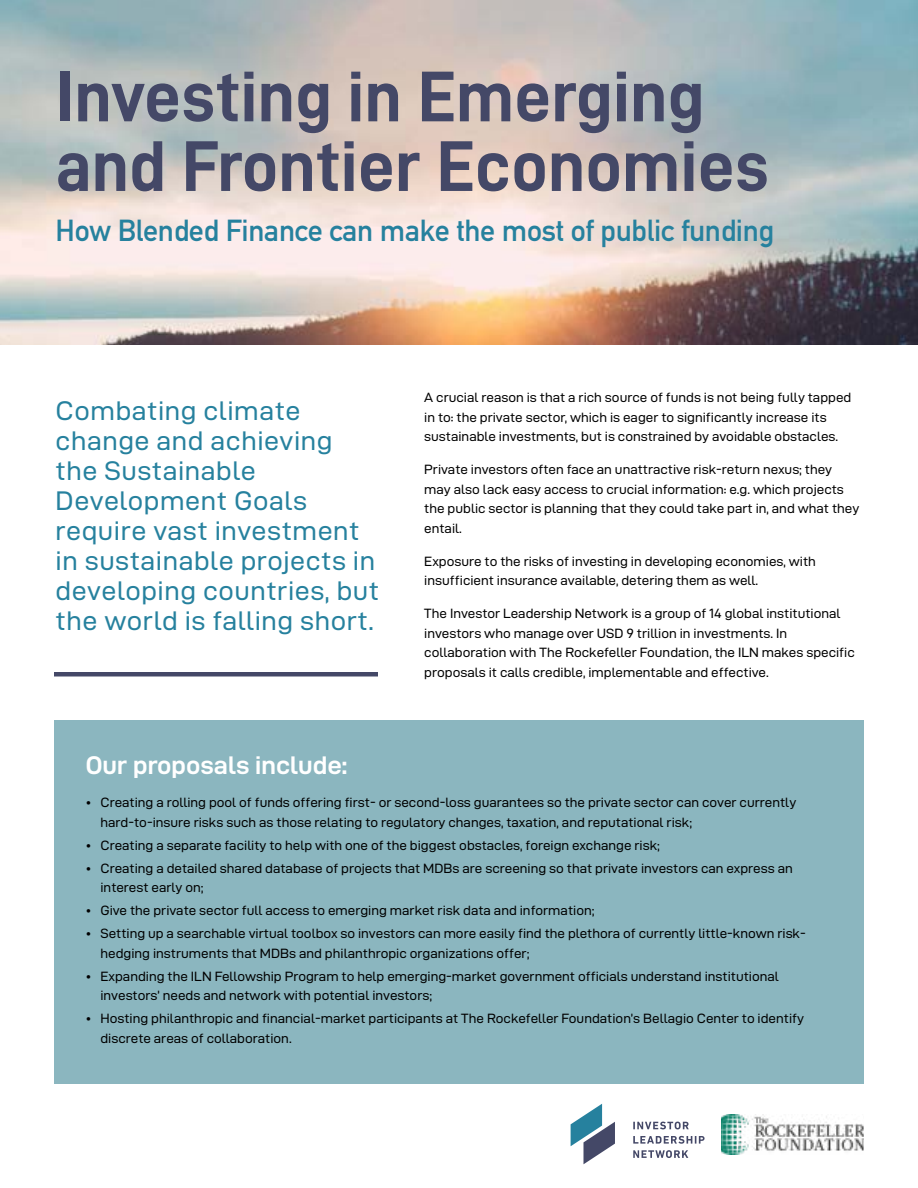
<style>
.page{position:relative;width:918px;height:1188px;background:#fff}
.page>*{position:absolute;margin:0;border:0;box-sizing:border-box;transform-origin:0 0}
.t1{font:72px/69.6px "D DIN Bold";color:#444867}
.t2{font:700 30px "DIN Alternate";letter-spacing:-.01em;color:#26819e}
.t3{font:27px/30px "D DIN Exp";letter-spacing:.02em;color:#26819e}
.t4{font:25.5px "D DIN Exp Bold";color:#fff}
.t5{font:13.5px/19.5px "D DIN Exp";color:#000}
</style>
<div class="page">
<div style="left:54px;top:720px;width:810px;height:364px;background:#8bb6bf"></div>
<img style="left:0;top:0;width:918px;height:344px">
<svg style="left:633px;top:1150px;width:55px;height:8px"></svg>
<svg style="left:633px;top:1136px;width:72px;height:8px"></svg>
<svg style="left:633px;top:1122px;width:56px;height:7px"></svg>
<svg style="left:571px;top:1104px;width:44px;height:60px"></svg>
<img style="left:722px;top:1114px;width:142px;height:40px">
<hr style="left:54px;top:672px;width:324px;height:4px;background:#444867">
<h1 class="t1" style="left:56px;top:60px;width:715px">Investing in Emerging and Frontier Economies</h1>
<h2 class="t2" style="left:56px;top:208px;width:720px">How Blended Finance can make the most of public funding</h2>
<h3 class="t3" style="left:56px;top:395px;width:325px">Combating climate change and achieving the Sustainable<br>Development Goals require vast investment in sustainable projects in developing countries, but the world is falling short.</h3>
<p class="t5" style="left:424px;top:388px;width:429px">A crucial reason is that a rich source of funds is not being fully tapped in to: the private sector, which is eager to significantly increase its sustainable investments, but is constrained by avoidable obstacles.</p>
<p class="t5" style="left:424px;top:460px;width:437px">Private investors often face an unattractive risk-return nexus; they may also lack easy access to crucial information: e.g. which projects the public sector is planning that they could take part in, and what they entail.</p>
<p class="t5" style="left:424px;top:551px;width:393px">Exposure to the risks of investing in developing economies, with insufficient insurance available, detering them as well.</p>
<p class="t5" style="left:424px;top:604px;width:432px">The Investor Leadership Network is a group of 14 global institutional investors who manage over USD 9 trillion in investments. In collaboration with The Rockefeller Foundation, the ILN makes specific proposals it calls credible, implementable and effective.</p>
<h3 class="t4" style="left:86px;top:751px;width:263px">Our proposals include:</h3>
<p class="t5" style="left:100px;top:793px;width:697px;text-indent:-15px">• Creating a rolling pool of funds offering first- or second-loss guarantees so the private sector can cover currently hard-to-insure risks such as those relating to regulatory changes, taxation, and reputational risk;</p>
<p class="t5" style="left:86px;top:835px;width:576px">• Creating a separate facility to help with one of the biggest obstacles, foreign exchange risk;</p>
<p class="t5" style="left:100px;top:858px;width:694px;text-indent:-15px">• Creating a detailed shared database of projects that MDBs are screening so that private investors can express an interest early on;</p>
<p class="t5" style="left:86px;top:901px;width:510px">• Give the private sector full access to emerging market risk data and information;</p>
<p class="t5" style="left:100px;top:924px;width:707px;text-indent:-15px">• Setting up a searchable virtual toolbox so investors can more easily find the plethora of currently little-known risk&shy;hedging instruments that MDBs and philanthropic organizations offer;</p>
<p class="t5" style="left:100px;top:966px;width:680px;text-indent:-15px">• Expanding the ILN Fellowship Program to help emerging-market government officials understand institutional investors’ needs and network with potential investors;</p>
<p class="t5" style="left:100px;top:1009px;width:705px;text-indent:-15px">• Hosting philanthropic and financial-market participants at The Rockefeller Foundation’s Bellagio Center to identify discrete areas of collaboration.</p>
</div>
